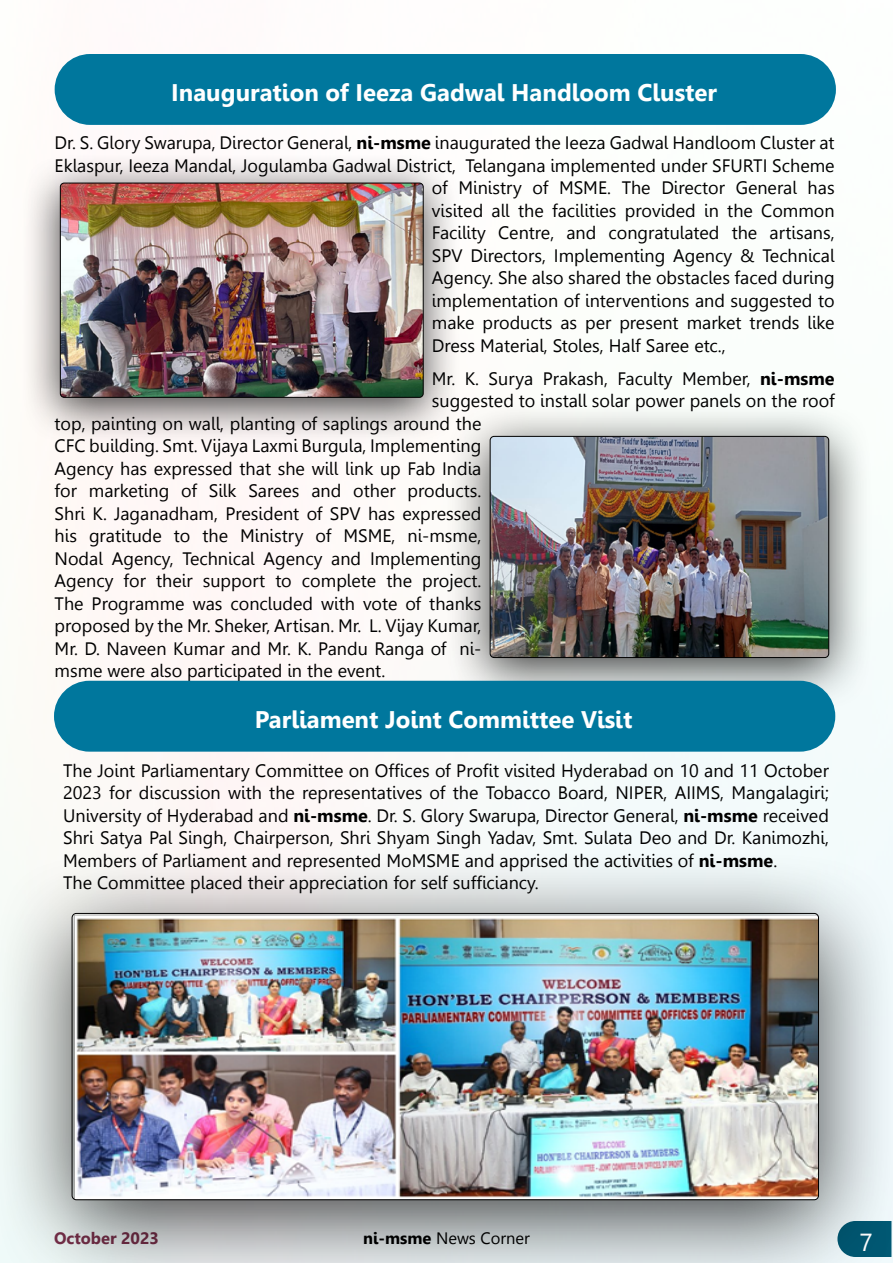
<style>
.page{position:relative;width:893px;height:1263px;background:#fff}
.page>*{position:absolute;margin:0;border:0;box-sizing:border-box;transform-origin:0 0}
.t1{font:24.75px "Leelawadee";color:#fff}
.t2{font:700 24px "Leelawadee";color:#fff}
.t3{font:18px/22.5px "Leelawadee";color:#000}
.t4{font:16.5px "Leelawadee";color:#000}
.t5{font:700 16.5px "Leelawadee";color:#79304b}
.s1{font-weight:700}
</style>
<div class="page">
<img style="left:54px;top:54px;width:839px;height:796px">
<div style="left:55px;top:54px;width:781px;height:71px;background:#00779d;border-radius:35px"></div>
<div style="left:21px;top:152px;width:441px;height:293px;background:#000;opacity:.75"></div>
<img style="left:60px;top:183px;width:363px;height:214px">
<div style="left:60px;top:183px;width:363px;height:214px;border:1px solid #000;border-radius:4px"></div>
<div style="left:445px;top:401px;width:429px;height:312px;background:#000;opacity:.75"></div>
<img style="left:490px;top:436px;width:339px;height:221px">
<div style="left:490px;top:436px;width:339px;height:222px;border:1px solid #000;border-radius:4px"></div>
<div style="left:0;top:850px;width:893px;height:413px;background:#000;opacity:.75"></div>
<img style="left:73px;top:915px;width:745px;height:285px">
<div style="left:54px;top:681px;width:781px;height:71px;background:#00779d;border-radius:35px"></div>
<h2 class="t2" style="left:171px;top:79px;width:547px">Inauguration of Ieeza Gadwal Handloom Cluster</h2>
<p class="t3" style="left:55px;top:132px;width:781px">Dr. S. Glory Swarupa, Director General, <span class="s1">ni-msme</span> inaugurated the Ieeza Gadwal Handloom Cluster at</p>
<p class="t3" style="left:55px;top:154px;width:781px">Eklaspur, Ieeza Mandal, Jogulamba Gadwal District, Telangana implemented under SFURTI Scheme</p>
<p class="t3" style="left:432px;top:177px;width:404px">of Ministry of MSME. The Director General has</p>
<p class="t3" style="left:432px;top:199px;width:404px">visited all the facilities provided in the Common</p>
<p class="t3" style="left:432px;top:222px;width:404px">Facility Centre, and congratulated the artisans,</p>
<p class="t3" style="left:432px;top:244px;width:404px">SPV Directors, Implementing Agency &amp; Technical</p>
<p class="t3" style="left:432px;top:267px;width:404px">Agency. She also shared the obstacles faced during</p>
<p class="t3" style="left:432px;top:289px;width:404px">implementation of interventions and suggested to</p>
<p class="t3" style="left:432px;top:312px;width:404px">make products as per present market trends like</p>
<p class="t3" style="left:432px;top:334px;width:295px">Dress Material, Stoles, Half Saree etc.,</p>
<p class="t3" style="left:432px;top:367px;width:404px">Mr. K. Surya Prakash, Faculty Member, <span class="s1">ni-msme</span></p>
<p class="t3" style="left:432px;top:390px;width:404px">suggested to install solar power panels on the roof</p>
<p class="t3" style="left:55px;top:412px;width:428px">top, painting on wall, planting of saplings around the</p>
<p class="t3" style="left:55px;top:435px;width:428px">CFC building. Smt. Vijaya Laxmi Burgula, Implementing</p>
<p class="t3" style="left:55px;top:457px;width:428px">Agency has expressed that she will link up Fab India</p>
<p class="t3" style="left:55px;top:480px;width:428px">for marketing of Silk Sarees and other products.</p>
<p class="t3" style="left:55px;top:502px;width:428px">Shri K. Jaganadham, President of SPV has expressed</p>
<p class="t3" style="left:55px;top:525px;width:428px">his gratitude to the Ministry of MSME, ni-msme,</p>
<p class="t3" style="left:55px;top:547px;width:428px">Nodal Agency, Technical Agency and Implementing</p>
<p class="t3" style="left:55px;top:570px;width:428px">Agency for their support to complete the project.</p>
<p class="t3" style="left:55px;top:592px;width:428px">The Programme was concluded with vote of thanks</p>
<p class="t3" style="left:55px;top:615px;width:428px">proposed by the Mr. Sheker, Artisan. Mr. L. Vijay Kumar,</p>
<p class="t3" style="left:55px;top:637px;width:428px">Mr. D. Naveen Kumar and Mr. K. Pandu Ranga of ni-</p>
<p class="t3" style="left:55px;top:660px;width:332px">msme were also participated in the event.</p>
<h2 class="t2" style="left:255px;top:705px;width:379px">Parliament Joint Committee Visit</h2>
<p class="t3" style="left:63px;top:759px;width:767px">The Joint Parliamentary Committee on Offices of Profit visited Hyderabad on 10 and 11 October 2023 for discussion with the representatives of the Tobacco Board, NIPER, AIIMS, Mangalagiri; University of Hyderabad and <span class="s1">ni-msme</span>. Dr. S. Glory Swarupa, Director General, <span class="s1">ni-msme</span> received Shri Satya Pal Singh, Chairperson, Shri Shyam Singh Yadav, Smt. Sulata Deo and Dr. Kanimozhi, Members of Parliament and represented MoMSME and apprised the activities of <span class="s1">ni-msme</span>.<br>The Committee placed their appreciation for self sufficiancy.</p>
<p class="t5" style="left:54px;top:1228px;width:107px">October 2023</p>
<p class="t4" style="left:363px;top:1228px;width:168px"><span class="s1">ni-msme</span> News Corner</p>
<h1 class="t1" style="left:859px;top:1228px;width:15px">7</h1>
</div>
